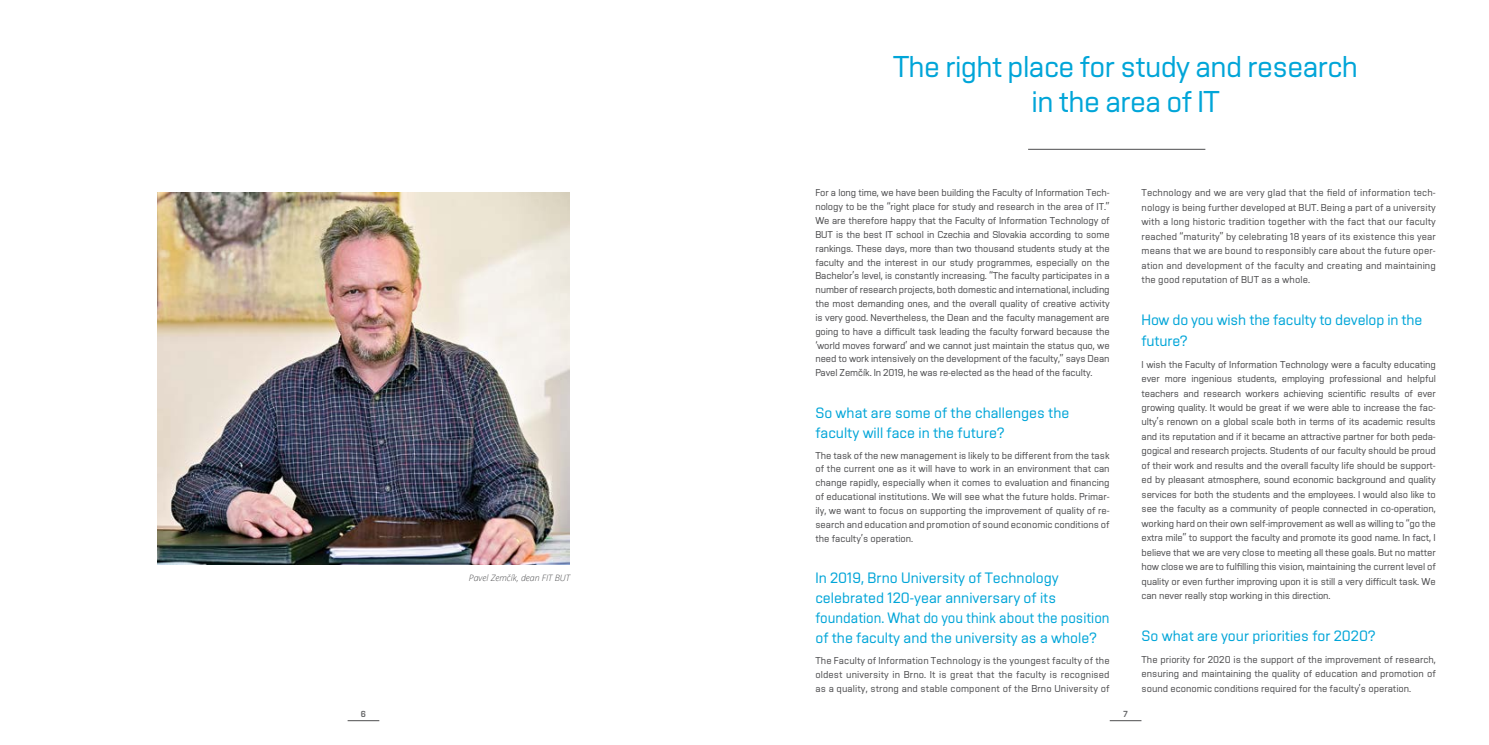
<style>
.page{position:relative;width:1489px;height:745px;background:#fff}
.page>*{position:absolute;margin:0;border:0;box-sizing:border-box;transform-origin:0 0}
.t1{font:30px/35px "Vafle Light VUT";letter-spacing:-.02em;color:#00a5d8;text-align:center}
.t2{font:15px/20.1px "Vafle Light VUT";color:#00a5d8}
.t3{font:10px/14.5px "Vafle Light VUT";color:#4d4d4f;text-align:justify}
.t4{font:italic 300 8.75px "Open Sans";color:#4d4d4f}
.t5{font:8.75px "Vafle VUT";color:#606163}
</style>
<div class="page">
<hr style="left:347px;top:720px;width:32px;height:1px;background:#4d4d4f">
<hr style="left:1109px;top:720px;width:32px;height:1px;background:#4d4d4f">
<img style="left:158px;top:192px;width:411px;height:372px">
<hr style="left:1028px;top:149px;width:177px;height:1px;background:#4d4d4f">
<p class="t4" style="left:469px;top:572px;width:102px">Pavel Zemčík, dean FIT BUT</p>
<h1 class="t1" style="left:893px;top:49px;width:466px">The right place for study and research in the area of IT</h1>
<p class="t3" style="left:815px;top:186px;width:296px;line-height:13.9px">For a long time, we have been building the Faculty of Information Tech&shy;nology to be the “right place for study and research in the area of IT.” We are therefore happy that the Faculty of Information Technology of BUT is the best IT school in Czechia and Slovakia according to some rankings. These days, more than two thousand students study at the faculty and the interest in our study programmes, especially on the Bachelor’s level, is constantly increasing. “The faculty participates in a number of research projects, both domestic and international, including the most demanding ones, and the overall quality of creative activity is very good. Nevertheless, the Dean and the faculty management are going to have a difficult task leading the faculty forward because the ‘world moves forward’ and we cannot just maintain the status quo, we need to work intensively on the development of the faculty,” says Dean Pavel Zemčík. In 2019, he was re-elected as the head of the faculty.</p>
<h2 class="t2" style="left:815px;top:402px;width:255px">So what are some of the challenges the faculty will face in the future?</h2>
<p class="t3" style="left:815px;top:447px;width:296px;line-height:13.9px">The task of the new management is likely to be different from the task of the current one as it will have to work in an environment that can change rapidly, especially when it comes to evaluation and financing of educational institutions. We will see what the future holds. Primar&shy;ily, we want to focus on supporting the improvement of quality of re&shy;search and education and promotion of sound economic conditions of the faculty’s operation.</p>
<h2 class="t2" style="left:815px;top:567px;width:296px">In 2019, Brno University of Technology celebrated 120-year anniversary of its foundation. What do you think about the position of the faculty and the university as a whole?</h2>
<p class="t3" style="left:815px;top:653px;width:296px;line-height:13.9px">The Faculty of Information Technology is the youngest faculty of the oldest university in Brno. It is great that the faculty is recognised as a quality, strong and stable component of the Brno University of</p>
<p class="t3" style="left:1141px;top:185px;width:296px">Technology and we are very glad that the field of information tech&shy;nology is being further developed at BUT. Being a part of a university with a long historic tradition together with the fact that our faculty reached “maturity” by celebrating 18 years of its existence this year means that we are bound to responsibly care about the future oper&shy;ation and development of the faculty and creating and maintaining the good reputation of BUT as a whole.</p>
<h2 class="t2" style="left:1141px;top:309px;width:282px;line-height:20.8px">How do you wish the faculty to develop in the future?</h2>
<p class="t3" style="left:1141px;top:356px;width:296px">I wish the Faculty of Information Technology were a faculty educating ever more ingenious students, employing professional and helpful teachers and research workers achieving scientific results of ever growing quality. It would be great if we were able to increase the fac&shy;ulty’s renown on a global scale both in terms of its academic results and its reputation and if it became an attractive partner for both peda&shy;gogical and research projects. Students of our faculty should be proud of their work and results and the overall faculty life should be support&shy;ed by pleasant atmosphere, sound economic background and quality services for both the students and the employees. I would also like to see the faculty as a community of people connected in co-operation, working hard on their own self-improvement as well as willing to “go the extra mile” to support the faculty and promote its good name. In fact, I believe that we are very close to meeting all these goals. But no matter how close we are to fulfilling this vision, maintaining the current level of quality or even further improving upon it is still a very difficult task. We can never really stop working in this direction.</p>
<h2 class="t2" style="left:1141px;top:625px;width:235px">So what are your priorities for 2020?</h2>
<p class="t3" style="left:1141px;top:651px;width:296px">The priority for 2020 is the support of the improvement of research, ensuring and maintaining the quality of education and promotion of sound economic conditions required for the faculty’s operation.</p>
<p class="t5" style="left:361px;top:708px;width:7px">6</p>
<p class="t5" style="left:1123px;top:708px;width:6px">7</p>
</div>
